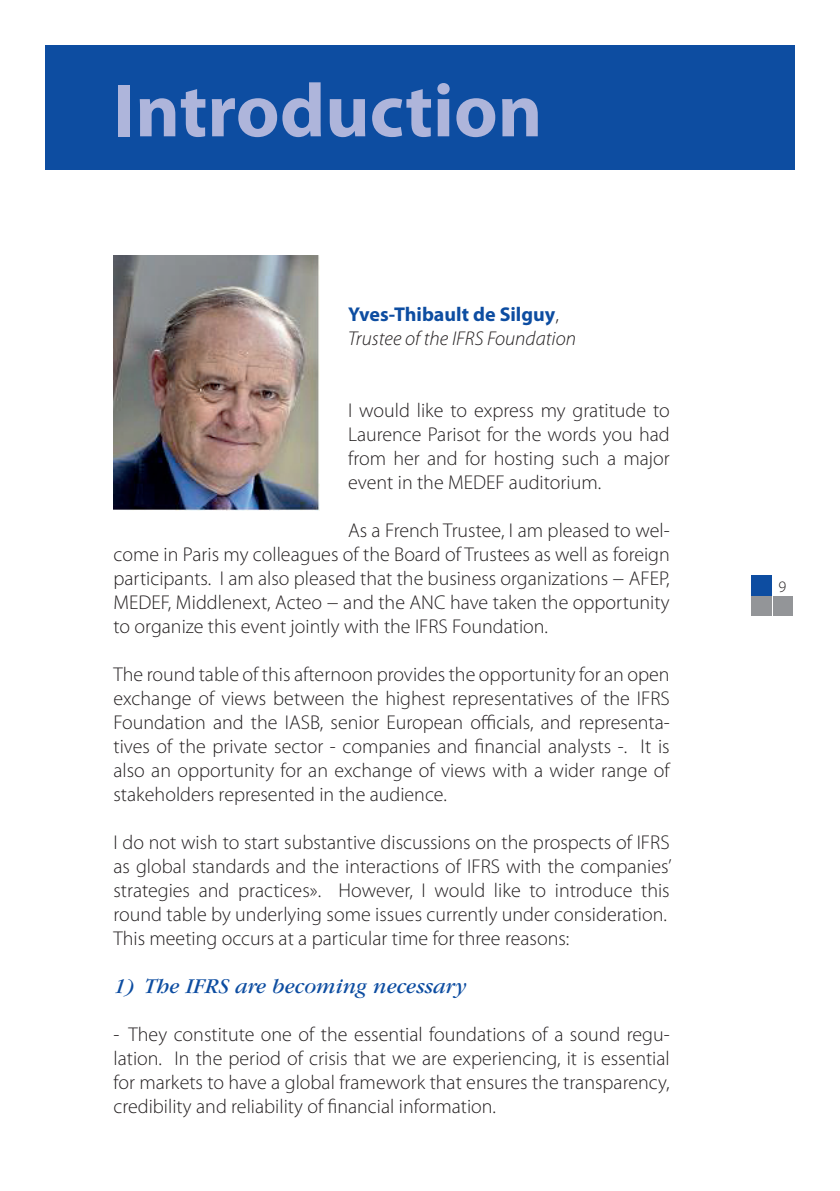
<style>
.page{position:relative;width:840px;height:1191px;background:#fff}
.page>*{position:absolute;margin:0;border:0;box-sizing:border-box;transform-origin:0 0}
.t1{font:700 76px "Myriad Pro";color:#aeb5db}
.t2{font:italic 22px "Garamond LT";color:#0d4da1}
.t3{font:300 20px/24px "Myriad Pro";color:#231f20;text-align:justify}
.t4{font:italic 300 20px/24px "Myriad Pro";color:#231f20}
.t5{font:300 16px "Myriad Pro";color:#231f20}
.s1{font-weight:700;font-style:normal;color:#0d4da1}
.s2{font-style:normal}
</style>
<div class="page">
<div style="left:750px;top:574px;width:21px;height:21px;background:#0d4da1"></div>
<div style="left:750px;top:596px;width:21px;height:20px;background:#939598"></div>
<div style="left:773px;top:596px;width:19px;height:20px;background:#939598"></div>
<div style="left:45px;top:45px;width:749px;height:125px;background:#0d4da1"></div>
<img style="left:113px;top:255px;width:206px;height:255px">
<h1 class="t1" style="left:113px;top:61px;width:430px">Introduction</h1>
<p class="t4" style="left:348px;top:302px;width:229px"><span class="s1">Yves-Thibault de Silguy</span><span class="s2">,<br></span>Trustee of the IFRS Foundation</p>
<p class="t3" style="left:348px;top:398px;width:323px">I would like to express my gratitude to Laurence Parisot for the words you had from her and for hosting such a major event in the MEDEF auditorium.</p>
<p class="t3" style="left:113px;top:518px;width:557px;text-indent:234px">As a French Trustee, I am pleased to wel&shy;come in Paris my colleagues of the Board of Trustees as well as foreign participants. I am also pleased that the business organizations − AFEP, MEDEF, Middlenext, Acteo − and the ANC have taken the opportunity to organize this event jointly with the IFRS Foundation.</p>
<p class="t3" style="left:113px;top:662px;width:557px">The round table of this afternoon provides the opportunity for an open exchange of views between the highest representatives of the IFRS Foundation and the IASB, senior European officials, and representa&shy;tives of the private sector - companies and financial analysts -. It is also an opportunity for an exchange of views with a wider range of stakeholders represented in the audience.</p>
<p class="t3" style="left:113px;top:830px;width:559px;text-align:left">I do not wish to start substantive discussions on the prospects of IFRS as global standards and the interactions of IFRS with the companies’ strategies and practices». However, I would like to introduce this round table by underlying some issues currently under consideration.<br>This meeting occurs at a particular time for three reasons:</p>
<p class="t2" style="left:113px;top:974px;width:354px">1) The IFRS are becoming necessary</p>
<p class="t3" style="left:113px;top:1022px;width:557px">- They constitute one of the essential foundations of a sound regu&shy;lation. In the period of crisis that we are experiencing, it is essential for markets to have a global framework that ensures the transparency, credibility and reliability of financial information.</p>
<p class="t5" style="left:778px;top:576px;width:9px">9</p>
</div>
